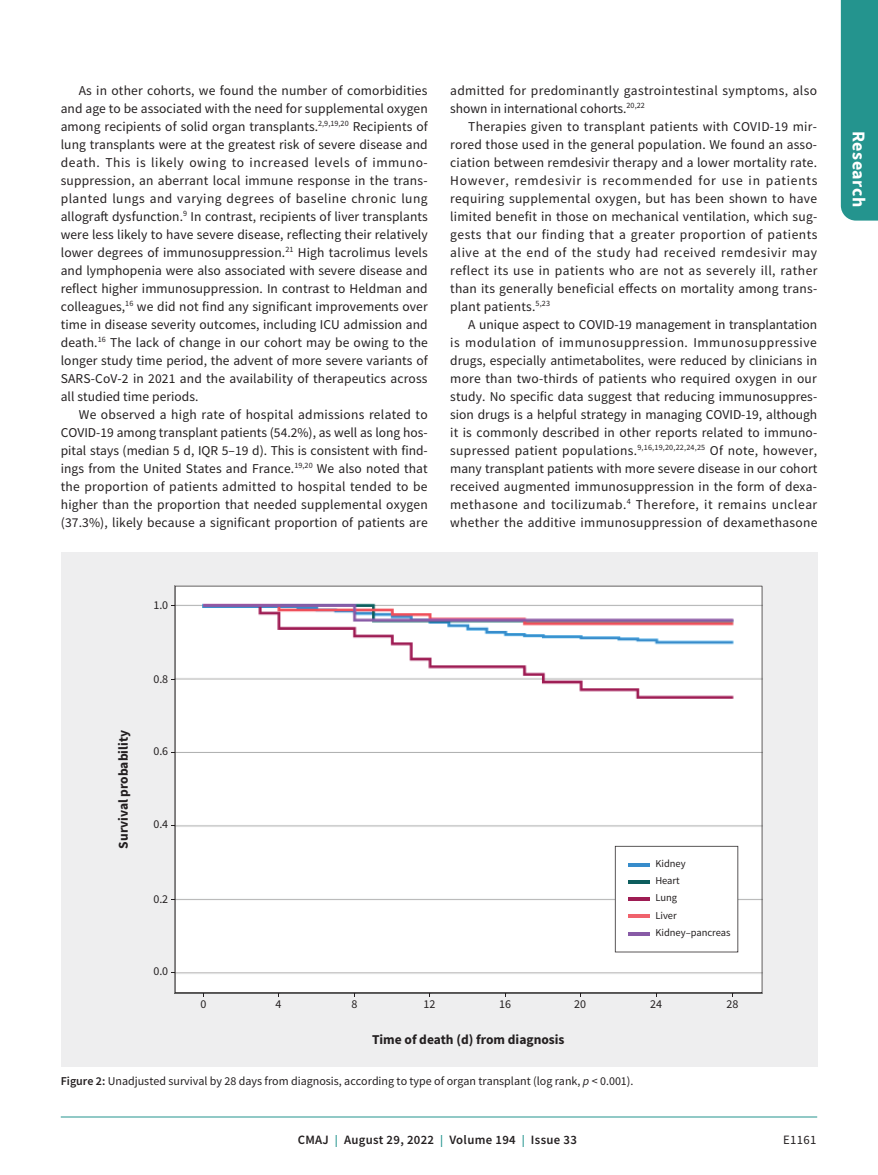
<style>
.page{position:relative;width:878px;height:1175px;background:#fff}
.page>*{position:absolute;margin:0;border:0;box-sizing:border-box;transform-origin:0 0}
.t1{font:700 18px "Source Sans Pro";letter-spacing:.025em;color:#fff}
.t2{font:13.5px/18px "Source Sans Pro";letter-spacing:.015em;color:#231f20;text-align:justify}
.t3{font:700 13.5px "Source Sans Pro";color:#231f20}
.t4{font:600 12.75px "Source Sans Pro";letter-spacing:.025em;color:#231f20}
.t5{font:12.75px "Source Sans Pro";letter-spacing:.025em;color:#231f20}
.t6{font:12px "Source Sans Pro";color:#231f20}
.t7{font:10.5px/17.2px "Source Sans Pro";color:#231f20}
.s1{font-weight:600}
.s2{font-style:italic}
.s3{font-size:12px;color:#24948e}
</style>
<div class="page">
<div style="left:840px;top:0;width:38px;height:220px;background:#24948e"></div>
<hr style="left:61px;top:1116px;width:756px;height:1px;background:#24948e">
<div style="left:61px;top:552px;width:756px;height:514px;background:#eeeeef"></div>
<svg style="left:175px;top:585px;width:587px;height:408px;background:#f9f8f9"></svg>
<div style="left:615px;top:846px;width:123px;height:106px;background:#fff"></div>
<hr style="left:628px;top:863px;width:22px;height:3px;background:#378ccb">
<hr style="left:628px;top:880px;width:22px;height:3px;background:#0d5d5d">
<hr style="left:628px;top:897px;width:22px;height:3px;background:#9e1c53">
<hr style="left:628px;top:914px;width:22px;height:3px;background:#f0626c">
<hr style="left:628px;top:932px;width:22px;height:3px;background:#885ba6">
<p class="t2" style="left:61px;top:81px;width:368px;text-indent:18px">As in other cohorts, we found the number of comorbidities and age to be associated with the need for supplemental oxygen among recipients of solid organ transplants.<sup>2,9,19,20</sup> Recipients of lung transplants were at the greatest risk of severe disease and death. This is likely owing to increased levels of immuno&shy;suppression, an aberrant local immune response in the trans&shy;planted lungs and varying degrees of baseline chronic lung allograft dysfunction.<sup>9</sup> In contrast, recipients of liver transplants were less likely to have severe disease, reflecting their relatively lower degrees of immunosuppression.<sup>21</sup> High tacrolimus levels and lymphopenia were also associated with severe disease and reflect higher immunosuppression. In contrast to Heldman and colleagues,<sup>16</sup> we did not find any significant improvements over time in disease severity outcomes, including ICU admission and death.<sup>16</sup> The lack of change in our cohort may be owing to the longer study time period, the advent of more severe variants of SARS-CoV-2 in 2021 and the availability of therapeutics across all studied time periods.</p>
<p class="t2" style="left:61px;top:405px;width:368px;text-indent:18px">We observed a high rate of hospital admissions related to COVID-19 among transplant patients (54.2%), as well as long hos&shy;pital stays (median 5 d, IQR 5–19 d). This is consistent with find&shy;ings from the United States and France.<sup>19,20</sup> We also noted that the proportion of patients admitted to hospital tended to be higher than the proportion that needed supplemental oxygen (37.3%), likely because a significant proportion of patients are</p>
<p class="t2" style="left:450px;top:81px;width:368px">admitted for predominantly gastrointestinal symptoms, also shown in international cohorts.<sup>20,22</sup></p>
<p class="t2" style="left:450px;top:117px;width:369px;text-indent:18px">Therapies given to transplant patients with COVID-19 mir&shy;rored those used in the general population. We found an asso&shy;ciation between remdesivir therapy and a lower mortality rate.<br>However, remdesivir is recommended for use in patients requiring supplemental oxygen, but has been shown to have limited benefit in those on mechanical ventilation, which sug&shy;gests that our finding that a greater proportion of patients alive at the end of the study had received remdesivir may reflect its use in patients who are not as severely ill, rather than its generally beneficial effects on mortality among trans&shy;plant patients.<sup>5,23</sup></p>
<p class="t2" style="left:450px;top:315px;width:369px;text-indent:18px">A unique aspect to COVID-19 management in transplantation is modulation of immunosuppression. Immunosuppressive drugs, especially antimetabolites, were reduced by clinicians in more than two-thirds of patients who required oxygen in our study. No specific data suggest that reducing immunosuppres&shy;sion drugs is a helpful strategy in managing COVID-19, although it is commonly described in other reports related to immuno&shy;supressed patient populations.<sup>9,16,19,20,22,24,25</sup> Of note, however, many transplant patients with more severe disease in our cohort received augmented immunosuppression in the form of dexa&shy;methasone and tocilizumab.<sup>4</sup> Therefore, it remains unclear whether the additive immunosuppression of dexamethasone</p>
<p class="t6" style="left:153px;top:597px;width:16px">1.0</p>
<p class="t3" style="left:114px;top:848px;width:120px;rotate:-90deg">Survival probability</p>
<p class="t6" style="left:153px;top:671px;width:16px">0.8</p>
<p class="t6" style="left:153px;top:743px;width:16px">0.6</p>
<p class="t6" style="left:153px;top:816px;width:16px">0.4</p>
<p class="t6" style="left:153px;top:891px;width:16px">0.2</p>
<p class="t6" style="left:153px;top:963px;width:16px">0.0</p>
<p class="t7" style="left:655px;top:854px;width:77px">Kidney<br>Heart<br>Lung<br>Liver<br>Kidney–pancreas</p>
<p class="t6" style="left:200px;top:996px;width:7px">0</p>
<p class="t6" style="left:275px;top:996px;width:7px">4</p>
<p class="t6" style="left:351px;top:996px;width:7px">8</p>
<p class="t6" style="left:423px;top:996px;width:13px">12</p>
<p class="t6" style="left:499px;top:996px;width:13px">16</p>
<p class="t6" style="left:574px;top:996px;width:13px">20</p>
<p class="t6" style="left:650px;top:996px;width:13px">24</p>
<p class="t6" style="left:726px;top:996px;width:13px">28</p>
<p class="t3" style="left:372px;top:1030px;width:194px">Time of death (d) from diagnosis</p>
<p class="t6" style="left:61px;top:1073px;width:574px"><span class="s1">Figure 2:</span> Unadjusted survival by 28 days from diagnosis, according to type of organ transplant (log rank, <span class="s2">p</span> &lt; 0.001).</p>
<p class="t4" style="left:298px;top:1131px;width:281px">CMAJ <span class="s3">|</span> August 29, 2022 <span class="s3">|</span> Volume 194 <span class="s3">|</span> Issue 33</p>
<p class="t5" style="left:783px;top:1132px;width:35px">E1161</p>
<h1 class="t1" style="left:871px;top:131px;width:78px;rotate:90deg">Research</h1>
</div>
